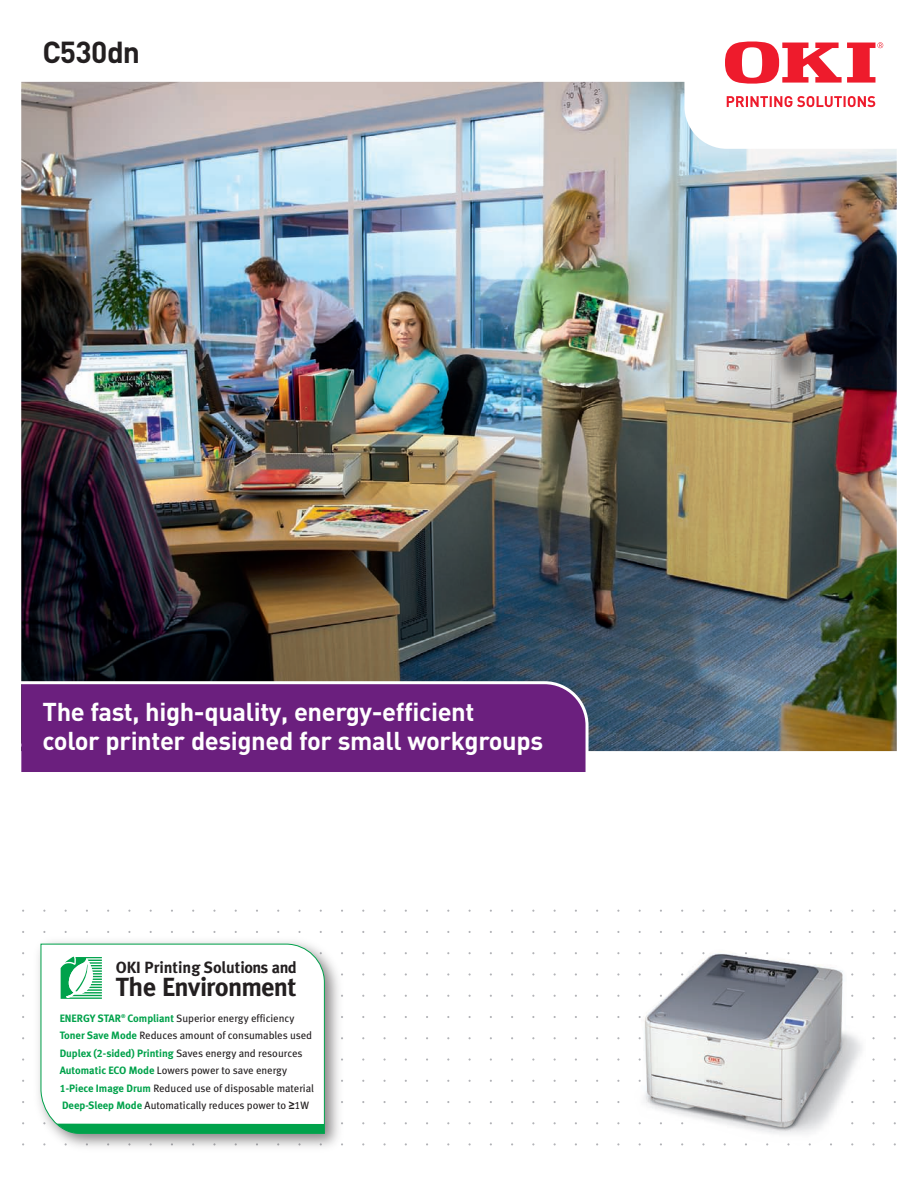
<style>
.page{position:relative;width:918px;height:1188px;background:#fff}
.page>*{position:absolute;margin:0;border:0;box-sizing:border-box;transform-origin:0 0}
.t1{font:700 30px "DIN";letter-spacing:-.015em;color:#231f20}
.t2{font:26.25px "Meta Bold LF";letter-spacing:-.02em;color:#231f20}
.t3{font:700 25.5px/28.5px "DIN";letter-spacing:-.015em;color:#fff}
.t4{font:16.2px "Meta Bold LF";color:#231f20}
.t5{font:10.65px/17.5px "Meta Book LF";color:#231f20}
.s1{font-family:"Meta Bold LF";color:#00a24b}
.s2{font-family:"Arial";font-weight:700}
</style>
<div class="page">
<img style="left:21px;top:44px;width:876px;height:1101px">
<svg style="left:362px;top:1016px;width:3px;height:4px"></svg>
<svg style="left:383px;top:1016px;width:3px;height:4px"></svg>
<svg style="left:405px;top:1016px;width:3px;height:4px"></svg>
<svg style="left:426px;top:1016px;width:3px;height:4px"></svg>
<svg style="left:447px;top:1016px;width:3px;height:4px"></svg>
<svg style="left:532px;top:1016px;width:3px;height:4px"></svg>
<svg style="left:871px;top:1016px;width:4px;height:4px"></svg>
<svg style="left:892px;top:1016px;width:4px;height:4px"></svg>
<svg style="left:362px;top:1037px;width:3px;height:4px"></svg>
<svg style="left:383px;top:1037px;width:3px;height:4px"></svg>
<svg style="left:405px;top:1037px;width:3px;height:4px"></svg>
<svg style="left:426px;top:1037px;width:3px;height:4px"></svg>
<svg style="left:447px;top:1037px;width:3px;height:4px"></svg>
<svg style="left:532px;top:1037px;width:3px;height:4px"></svg>
<svg style="left:871px;top:1037px;width:4px;height:4px"></svg>
<svg style="left:892px;top:1037px;width:4px;height:4px"></svg>
<svg style="left:362px;top:1058px;width:3px;height:4px"></svg>
<svg style="left:383px;top:1058px;width:3px;height:4px"></svg>
<svg style="left:405px;top:1058px;width:3px;height:4px"></svg>
<svg style="left:426px;top:1058px;width:3px;height:4px"></svg>
<svg style="left:447px;top:1058px;width:3px;height:4px"></svg>
<svg style="left:532px;top:1058px;width:3px;height:4px"></svg>
<svg style="left:871px;top:1058px;width:4px;height:4px"></svg>
<svg style="left:892px;top:1058px;width:4px;height:4px"></svg>
<svg style="left:871px;top:1080px;width:4px;height:3px"></svg>
<svg style="left:892px;top:1080px;width:4px;height:3px"></svg>
<svg style="left:871px;top:1101px;width:4px;height:3px"></svg>
<svg style="left:892px;top:1101px;width:4px;height:3px"></svg>
<svg style="left:871px;top:1122px;width:4px;height:3px"></svg>
<svg style="left:892px;top:1122px;width:4px;height:3px"></svg>
<svg style="left:22px;top:1016px;width:5px;height:4px"></svg>
<svg style="left:871px;top:995px;width:4px;height:3px"></svg>
<svg style="left:892px;top:995px;width:4px;height:3px"></svg>
<svg style="left:22px;top:995px;width:5px;height:3px"></svg>
<svg style="left:362px;top:973px;width:3px;height:4px"></svg>
<svg style="left:383px;top:973px;width:3px;height:4px"></svg>
<svg style="left:405px;top:973px;width:3px;height:4px"></svg>
<svg style="left:426px;top:973px;width:3px;height:4px"></svg>
<svg style="left:447px;top:973px;width:3px;height:4px"></svg>
<svg style="left:532px;top:973px;width:3px;height:4px"></svg>
<svg style="left:871px;top:973px;width:4px;height:4px"></svg>
<svg style="left:892px;top:973px;width:4px;height:4px"></svg>
<svg style="left:22px;top:973px;width:5px;height:4px"></svg>
<svg style="left:22px;top:1037px;width:5px;height:4px"></svg>
<svg style="left:22px;top:1058px;width:5px;height:4px"></svg>
<svg style="left:22px;top:1080px;width:5px;height:3px"></svg>
<svg style="left:22px;top:1101px;width:5px;height:3px"></svg>
<svg style="left:22px;top:1122px;width:5px;height:3px"></svg>
<svg style="left:22px;top:1143px;width:5px;height:3px"></svg>
<svg style="left:21px;top:680px;width:569px;height:97px;background:#763388"></svg>
<svg style="left:725px;top:41px;width:158px;height:66px"></svg>
<img style="left:29px;top:932px;width:318px;height:215px">
<svg style="left:40px;top:943px;width:285px;height:191px"></svg>
<svg style="left:61px;top:952px;width:50px;height:47px"></svg>
<svg style="left:56px;top:1122px;width:268px;height:11px;background:#2db26b"></svg>
<img style="left:634px;top:949px;width:232px;height:196px">
<p class="t1" style="left:43px;top:33px;width:99px">C530dn</p>
<p class="t3" style="left:43px;top:697px;width:502px">The fast, high-quality, energy-efficient<br>color printer designed for small workgroups</p>
<p class="t4" style="left:116px;top:957px;width:183px">OKI Printing Solutions and</p>
<p class="t2" style="left:116px;top:971px;width:182px">The Environment</p>
<p class="t5" style="left:60px;top:1009px;width:256px"><span class="s1">ENERGY STAR</span><sup>®</sup> <span class="s1">Compliant</span> Superior energy efficiency <span class="s1">Toner Save Mode</span> Reduces amount of consumables used <span class="s1">Duplex (2-sided) Printing</span> Saves energy and resources <span class="s1">Automatic ECO Mode</span> Lowers power to save energy <span class="s1">1-Piece Image Drum</span> Reduced use of disposable material <span class="s1">Deep-Sleep Mode</span> Automatically reduces power to <span class="s2">≥</span>1W</p>
</div>
